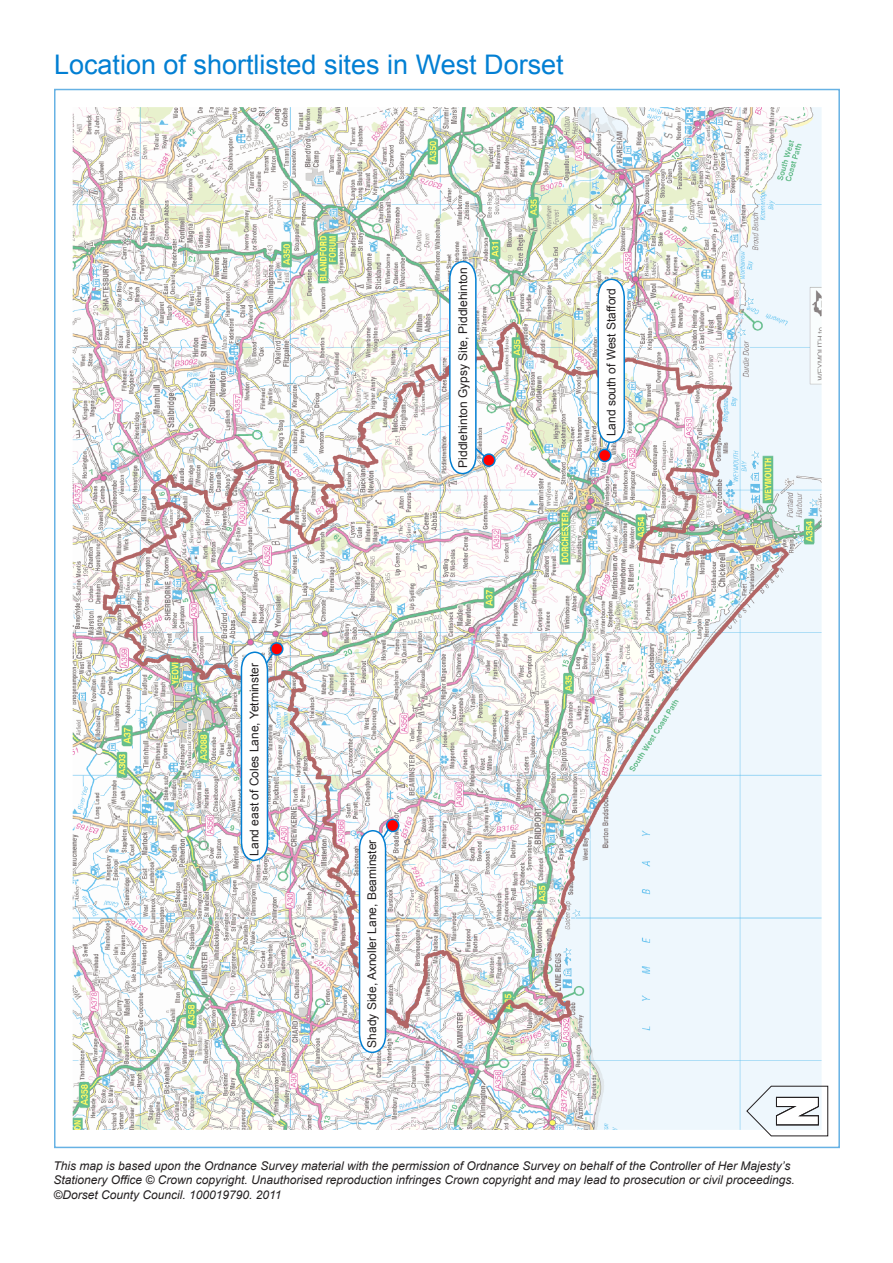
<style>
.page{position:relative;width:893px;height:1263px;background:#fff}
.page>*{position:absolute;margin:0;border:0;box-sizing:border-box;transform-origin:0 0}
.t1{font:27px "Arial";color:#027fd3}
.t2{font:italic 12px/14.4px "Arial";color:#231f20}
.t3{font:12px "Arial";color:#231f20}
</style>
<div class="page">
<img style="left:72px;top:107px;width:757px;height:1030px">
<svg style="left:240px;top:649px;width:37px;height:213px"></svg>
<svg style="left:358px;top:825px;width:34px;height:229px"></svg>
<div style="left:271px;top:643px;width:12px;height:12px;background:#f00;border-radius:50%"></div>
<div style="left:270px;top:642px;width:14px;height:14px;border:2px solid #027fd3;border-radius:50%"></div>
<div style="left:387px;top:819px;width:12px;height:12px;background:#f00;border-radius:50%"></div>
<div style="left:386px;top:819px;width:13px;height:13px;border:2px solid #027fd3;border-radius:50%"></div>
<svg style="left:597px;top:279px;width:29px;height:176px"></svg>
<div style="left:599px;top:449px;width:12px;height:12px;background:#f00;border-radius:50%"></div>
<div style="left:598px;top:449px;width:14px;height:13px;border:2px solid #027fd3;border-radius:50%"></div>
<svg style="left:448px;top:262px;width:41px;height:213px"></svg>
<div style="left:483px;top:454px;width:12px;height:12px;background:#f00;border-radius:50%"></div>
<div style="left:482px;top:453px;width:14px;height:14px;border:2px solid #027fd3;border-radius:50%"></div>
<svg style="left:746px;top:1085px;width:82px;height:52px"></svg>
<p class="t1" style="left:54px;top:46px;width:511px">Location of shortlisted sites in West Dorset</p>
<p class="t3" style="left:455px;top:468px;width:202px;rotate:-90deg">Piddlehinton Gypsy Site, Piddlehinton</p>
<p class="t3" style="left:603px;top:436px;width:150px;rotate:-90deg">Land south of West Stafford</p>
<p class="t3" style="left:247px;top:856px;width:194px;rotate:-90deg">Land east of Coles Lane, Yetminster</p>
<p class="t3" style="left:364px;top:1048px;width:210px;rotate:-90deg">Shady Side, Axnoller Lane, Beaminster</p>
<p class="t2" style="left:54px;top:1158px;width:743px">This map is based upon the Ordnance Survey material with the permission of Ordnance Survey on behalf of the Controller of Her Majesty’s<br>Stationery Office © Crown copyright. Unauthorised reproduction infringes Crown copyright and may lead to prosecution or civil proceedings. ©Dorset County Council. 100019790. 2011</p>
</div>
